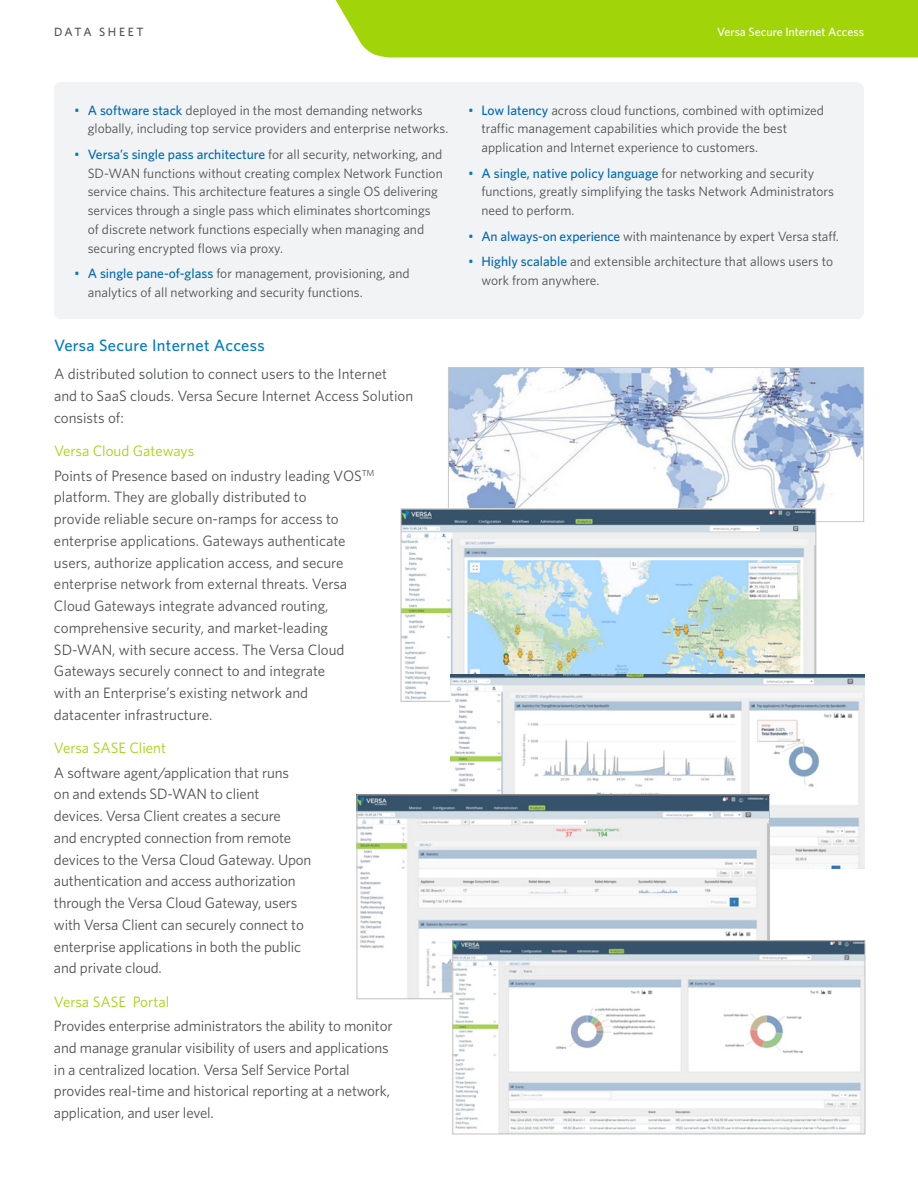
<style>
.page{position:relative;width:918px;height:1188px;background:#fff}
.page>*{position:absolute;margin:0;border:0;box-sizing:border-box;transform-origin:0 0}
.t1{font:500 16.5px "Whitney";letter-spacing:.02em;color:#007cc2}
.Main_Body_Text{font:15px/21.8px "Whitney";letter-spacing:-.01em;color:#4f5151}
.t2{font:15px "Whitney";color:#a2d40a}
.t3{font:13.5px/18.8px "Whitney";color:#4f5151}
.Highlight{font:500 12px "Whitney";color:#fff}
.Highlight-2{font:500 12px "Whitney";letter-spacing:.215em;color:#4f5151}
.s1{color:#007cc2}
.s2{font-weight:500;color:#0168b3}
</style>
<div class="page">
<div style="left:335px;top:0;width:583px;height:58px;background:#a2d40a"></div>
<div style="left:54px;top:82px;width:810px;height:237px;background:#f2f3f4;border-radius:7px"></div>
<img style="left:450px;top:369px;width:412px;height:151px">
<div style="left:448px;top:367px;width:416px;height:155px;border:1px solid #c7c8ca"></div>
<img style="left:403px;top:511px;width:411px;height:189px">
<div style="left:401px;top:509px;width:415px;height:193px;border:1px solid #c4c0c0"></div>
<img style="left:450px;top:674px;width:415px;height:194px">
<img style="left:359px;top:797px;width:409px;height:200px">
<div style="left:357px;top:795px;width:413px;height:204px;border:1px solid #c4c0c0"></div>
<img style="left:454px;top:942px;width:409px;height:190px">
<div style="left:452px;top:940px;width:413px;height:194px;border:1px solid #c4c0c0"></div>
<p class="Highlight-2" style="left:54px;top:24px;width:91px">DATA SHEET</p>
<p class="Highlight" style="left:717px;top:24px;width:148px">Versa Secure Internet Access</p>
<p class="t3" style="left:88px;top:100px;width:362px;text-indent:-14px"><span class="s1">•</span> <span class="s2">A software stack</span> deployed in the most demanding networks globally, including top service providers and enterprise networks.</p>
<p class="t3" style="left:88px;top:144px;width:357px;text-indent:-14px"><span class="s1">•</span> <span class="s2">Versa’s single pass architecture</span> for all security, networking, and SD-WAN functions without creating complex Network Function service chains. This architecture features a single OS delivering services through a single pass which eliminates shortcomings of discrete network functions especially when managing and securing encrypted flows via proxy.</p>
<p class="t3" style="left:88px;top:264px;width:324px;text-indent:-14px"><span class="s1">•</span> <span class="s2">A single pane-of-glass</span> for management, provisioning, and analytics of all networking and security functions.</p>
<h1 class="t1" style="left:54px;top:334px;width:212px">Versa Secure Internet Access</h1>
<p class="Main_Body_Text" style="left:54px;top:363px;width:361px">A distributed solution to connect users to the Internet and to SaaS clouds. Versa Secure Internet Access Solution consists of:</p>
<h2 class="t2" style="left:54px;top:441px;width:142px">Versa Cloud Gateways</h2>
<p class="Main_Body_Text" style="left:54px;top:464px;width:322px">Points of Presence based on industry leading VOS<sup>TM </sup>platform. They are globally distributed to<br>provide reliable secure on-ramps for access to enterprise applications. Gateways authenticate users, authorize application access, and secure enterprise network from external threats. Versa Cloud Gateways integrate advanced routing, comprehensive security, and market-leading SD-WAN, with secure access. The Versa Cloud Gateways securely connect to and integrate<br>with an Enterprise’s existing network and datacenter infrastructure.</p>
<h2 class="t2" style="left:54px;top:738px;width:114px">Versa SASE Client</h2>
<p class="Main_Body_Text" style="left:54px;top:761px;width:259px">A software agent/application that runs<br>on and extends SD-WAN to client devices. Versa Client creates a secure<br>and encrypted connection from remote devices to the Versa Cloud Gateway. Upon authentication and access authorization through the Versa Cloud Gateway, users with Versa Client can securely connect to enterprise applications in both the public and private cloud.</p>
<h2 class="t2" style="left:54px;top:992px;width:117px">Versa SASE Portal</h2>
<p class="Main_Body_Text" style="left:54px;top:1015px;width:340px">Provides enterprise administrators the ability to monitor and manage granular visibility of users and applications in a centralized location. Versa Self Service Portal provides real-time and historical reporting at a network, application, and user level.</p>
<p class="t3" style="left:482px;top:100px;width:344px;text-indent:-14px"><span class="s1">•</span> <span class="s2">Low latency</span> across cloud functions, combined with optimized traffic management capabilities which provide the best application and Internet experience to customers.</p>
<p class="t3" style="left:482px;top:163px;width:354px;text-indent:-14px"><span class="s1">•</span> <span class="s2">A single, native policy language</span> for networking and security functions, greatly simplifying the tasks Network Administrators need to perform.</p>
<p class="t3" style="left:468px;top:226px;width:372px"><span class="s1">•</span> <span class="s2">An always-on experience</span> with maintenance by expert Versa staff.</p>
<p class="t3" style="left:482px;top:252px;width:353px;text-indent:-14px"><span class="s1">•</span> <span class="s2">Highly scalable</span> and extensible architecture that allows users to work from anywhere.</p>
</div>
